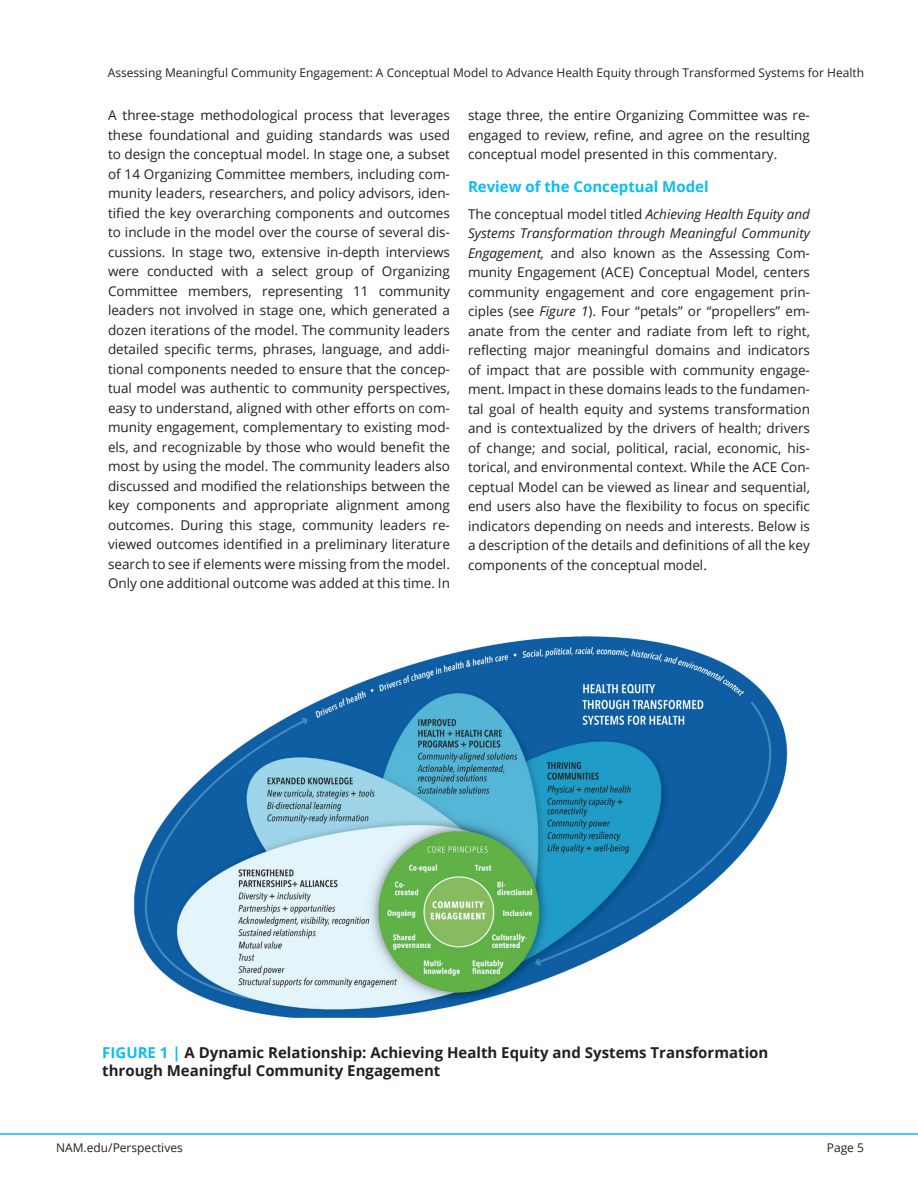
<style>
.page{position:relative;width:918px;height:1188px;background:#fff}
.page>*{position:absolute;margin:0;border:0;box-sizing:border-box;transform-origin:0 0}
.t1{font:700 15px/18px "Open Sans";color:#231f20}
.A-head{font:700 15px "Open Sans";color:#0abdf5}
.First_para_of_sectio{font:13.5px/19.5px "Open Sans";color:#231f20;text-align:justify}
.t2{font:12px "Open Sans";color:#231f20}
.s1{font-style:italic}
.s2{color:#0abdf5}
</style>
<div class="page">
<hr style="left:0;top:1133px;width:918px;height:2px;background:#0abdf5">
<img style="left:133px;top:636px;width:655px;height:382px">
<p class="t2" style="left:108px;top:64px;width:758px">Assessing Meaningful Community Engagement: A Conceptual Model to Advance Health Equity through Transformed Systems for Health</p>
<p class="First_para_of_sectio" style="left:108px;top:105px;width:344px">A three-stage methodological process that leverages these foundational and guiding standards was used to design the conceptual model. In stage one, a subset of 14 Organizing Committee members, including com&shy;munity leaders, researchers, and policy advisors, iden&shy;tified the key overarching components and outcomes to include in the model over the course of several dis&shy;cussions. In stage two, extensive in-depth interviews were conducted with a select group of Organizing Committee members, representing 11 community leaders not involved in stage one, which generated a dozen iterations of the model. The community leaders detailed specific terms, phrases, language, and addi&shy;tional components needed to ensure that the concep&shy;tual model was authentic to community perspectives, easy to understand, aligned with other efforts on com&shy;munity engagement, complementary to existing mod&shy;els, and recognizable by those who would benefit the most by using the model. The community leaders also discussed and modified the relationships between the key components and appropriate alignment among outcomes. During this stage, community leaders re&shy;viewed outcomes identified in a preliminary literature search to see if elements were missing from the model.<br>Only one additional outcome was added at this time. In</p>
<p class="First_para_of_sectio" style="left:468px;top:105px;width:344px">stage three, the entire Organizing Committee was re&shy;engaged to review, refine, and agree on the resulting conceptual model presented in this commentary.</p>
<p class="A-head" style="left:468px;top:176px;width:242px">Review of the Conceptual Model</p>
<p class="First_para_of_sectio" style="left:468px;top:204px;width:344px">The conceptual model titled <span class="s1">Achieving Health Equity and Systems Transformation through Meaningful Community Engagement,</span> and also known as the Assessing Com&shy;munity Engagement (ACE) Conceptual Model, centers community engagement and core engagement prin&shy;ciples (see <span class="s1">Figure 1</span>). Four “petals” or “propellers” em&shy;anate from the center and radiate from left to right, reflecting major meaningful domains and indicators of impact that are possible with community engage&shy;ment. Impact in these domains leads to the fundamen&shy;tal goal of health equity and systems transformation and is contextualized by the drivers of health; drivers of change; and social, political, racial, economic, his&shy;torical, and environmental context. While the ACE Con&shy;ceptual Model can be viewed as linear and sequential, end users also have the flexibility to focus on specific indicators depending on needs and interests. Below is a description of the details and definitions of all the key components of the conceptual model.</p>
<p class="t1" style="left:102px;top:1043px;width:668px"><span class="s2">FIGURE 1 |</span> A Dynamic Relationship: Achieving Health Equity and Systems Transformation through Meaningful Community Engagement</p>
<p class="t2" style="left:56px;top:1140px;width:128px">NAM.edu/Perspectives</p>
<p class="t2" style="left:827px;top:1140px;width:39px">Page 5</p>
</div>
